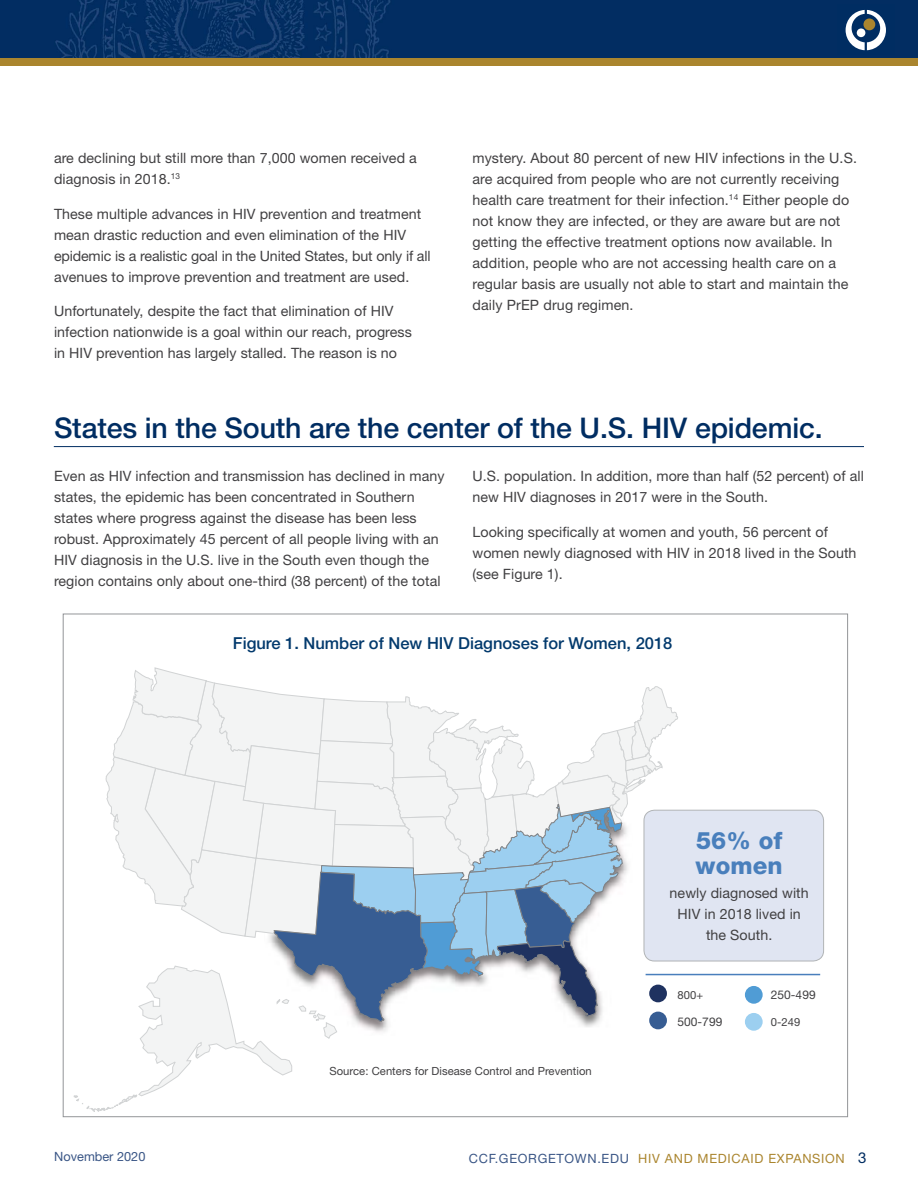
<style>
.page{position:relative;width:918px;height:1188px;background:#fff}
.page>*{position:absolute;margin:0;border:0;box-sizing:border-box;transform-origin:0 0}
.t1{font:500 28.5px "Helvetica Neue LT Std";letter-spacing:-.005em;color:#002d62}
.t2{font:800 24px/25.5px "Helvetica Neue LT Std";letter-spacing:.005em;color:#497fbc}
.t3{font:500 16.5px "Helvetica Neue LT Std";color:#033a6d}
.t4{font:15px "Helvetica Neue LT Std";color:#002d62}
.t5{font:14.25px/21px "Helvetica Neue LT Std";letter-spacing:.005em;color:#414042}
.t6{font:12.75px "Helvetica Neue LT Std";letter-spacing:.055em;color:#aa852e}
.t7{font:12.75px "Helvetica Neue LT Std";color:#3a5686}
.t8{font:12px "Helvetica Neue LT Std";letter-spacing:.005em;color:#414042}
.t9{font:11.25px "Helvetica Neue LT Std";letter-spacing:.005em;color:#414042}
.s1{color:#3a5686}
</style>
<div class="page">
<img style="left:0;top:0;width:918px;height:58px">
<div style="left:0;top:58px;width:918px;height:8px;background:#aa852e"></div>
<div style="left:837px;top:4px;width:57px;height:51px;background:#002d62"></div>
<svg style="left:846px;top:10px;width:40px;height:40px"></svg>
<svg style="left:74px;top:668px;width:604px;height:444px"></svg>
<div style="left:644px;top:810px;width:180px;height:151px;background:#e0e5f2;border-radius:10px"></div>
<div style="left:644px;top:810px;width:180px;height:151px;border:1px solid #b1b4b6;border-radius:10px"></div>
<hr style="left:646px;top:974px;width:174px;height:1px;background:#497fbc">
<div style="left:649px;top:1012px;width:18px;height:17px;background:#375d93;border-radius:50%"></div>
<div style="left:649px;top:985px;width:18px;height:17px;background:#1f3260;border-radius:50%"></div>
<div style="left:745px;top:986px;width:18px;height:18px;background:#509cd5;border-radius:50%"></div>
<div style="left:745px;top:1013px;width:18px;height:18px;background:#9ccff0;border-radius:50%"></div>
<hr style="left:54px;top:446px;width:810px;height:1px;background:#002d62">
<p class="t5" style="left:54px;top:147px;width:364px">are declining but still more than 7,000 women received a diagnosis in 2018.<sup>13</sup></p>
<p class="t5" style="left:54px;top:203px;width:188px">These multiple advances in HIV</p>
<p class="t5" style="left:54px;top:203px;width:378px;text-indent:206px">prevention and treatment mean drastic reduction and even elimination of the HIV epidemic is a realistic goal in the United States, but only if all avenues to improve prevention and treatment are used.</p>
<p class="t5" style="left:54px;top:300px;width:359px">Unfortunately, despite the fact that elimination of HIV infection nationwide is a goal within our reach, progress in HIV</p>
<p class="t5" style="left:96px;top:342px;width:302px">prevention has largely stalled. The reason is no</p>
<p class="t5" style="left:472px;top:147px;width:386px;text-indent:250px">infections in the U.S. are acquired from people who are not currently receiving health care treatment for their infection.<sup>14</sup> Either people do not know they are infected, or they are aware but are not getting the effective treatment options now available. I n addition, people who are not accessing health care on a regular basis are usually not able to start and maintain the daily PrEP drug regimen.</p>
<p class="t5" style="left:472px;top:147px;width:231px">mystery. About 80 percent of new HIV</p>
<h1 class="t1" style="left:54px;top:411px;width:770px">States in the South are the center of the U.S. HIV epidemic.</h1>
<p class="t5" style="left:54px;top:465px;width:392px;text-indent:82px">infection and transmission has declined in many states, the epidemic has been concentrated in Southern states where progress against the disease has been less robust. Approximately 45 percent of all people living with an HIV</p>
<p class="t5" style="left:54px;top:465px;width:63px">Even as HIV</p>
<p class="t5" style="left:54px;top:549px;width:388px;text-indent:27px">diagnosis in the U.S. live in the South even though the region contains only about one-third (38 percent) of the total</p>
<p class="t5" style="left:472px;top:465px;width:393px">U.S. population. I n addition, more than half (52 percent) of all new HIV</p>
<p class="t5" style="left:530px;top:486px;width:239px">diagnoses in 2017 were in the South.</p>
<p class="t5" style="left:472px;top:521px;width:357px">Looking specifically at women and youth, 56 percent of women newly diagnosed with HIV</p>
<p class="t5" style="left:694px;top:542px;width:164px">in 2018 lived in the South</p>
<p class="t5" style="left:472px;top:563px;width:92px">(see Figure 1).</p>
<p class="t3" style="left:233px;top:633px;width:441px">Figure 1. Number of New HIV Diagnoses for Women, 2018</p>
<h2 class="t2" style="left:696px;top:827px;width:89px">56% of women</h2>
<p class="t5" style="left:678px;top:882px;width:133px;text-indent:-8px">newly diagnosed with<br>HIV</p>
<p class="t5" style="left:704px;top:903px;width:98px">in 2018 lived in the South.</p>
<p class="t9" style="left:329px;top:1065px;width:264px">Source: Centers for Disease Control and Prevention</p>
<p class="t9" style="left:677px;top:988px;width:27px">800+</p>
<p class="t8" style="left:677px;top:1014px;width:47px">500-799</p>
<p class="t8" style="left:771px;top:987px;width:47px">250-499</p>
<p class="t9" style="left:771px;top:1015px;width:31px">0-249</p>
<p class="t7" style="left:54px;top:1149px;width:93px">November 2020</p>
<p class="t6" style="left:469px;top:1151px;width:367px"><span class="s1">CCF.GEORGETOWN.EDU</span> hiv and medicaid expansion</p>
<p class="t4" style="left:858px;top:1148px;width:10px">3</p>
</div>
